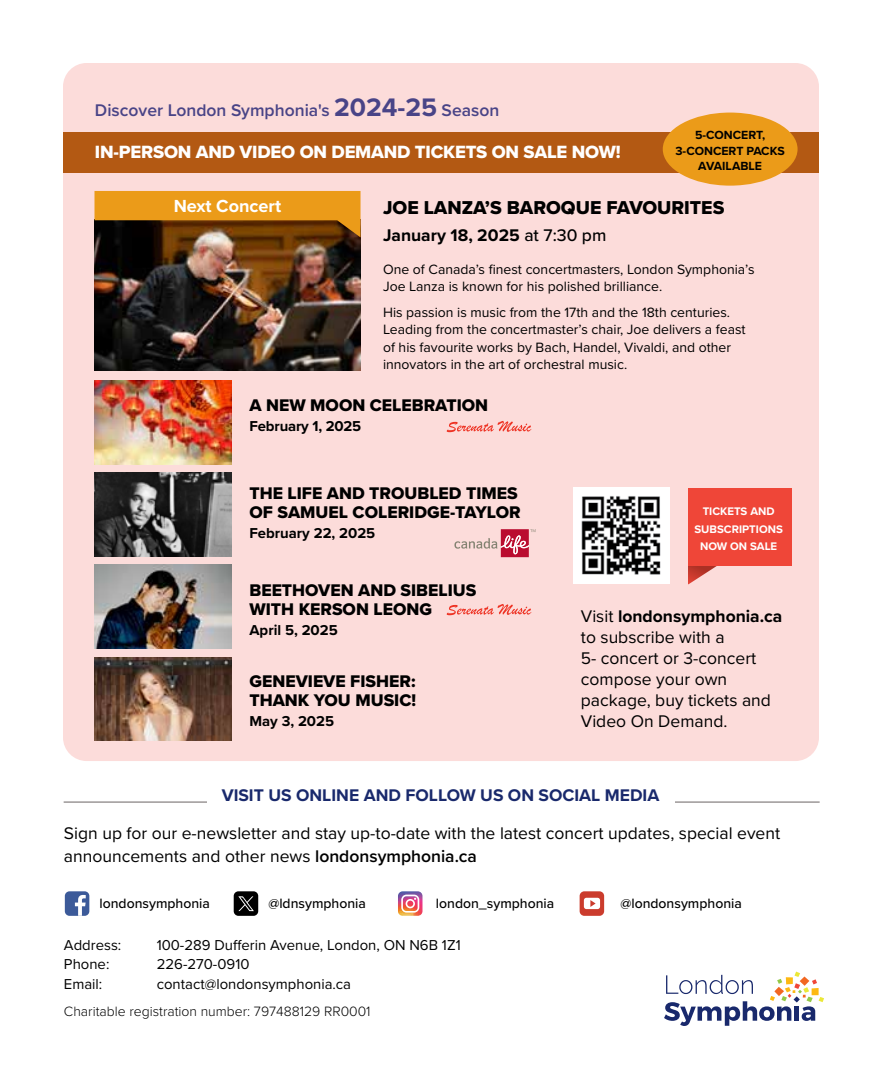
<style>
.page{position:relative;width:882px;height:1071px;background:#fff}
.page>*{position:absolute;margin:0;border:0;box-sizing:border-box;transform-origin:0 0}
.t1{font:19.25px "Proxima Nova Extrabld";color:#000}
.t2{font:18.38px "Proxima Nova Extrabld";letter-spacing:-.01em;color:#fff}
.t3{font:700 18.03px "Proxima Nova";color:#fff}
.t4{font:17.5px/21px "Proxima Nova";color:#000}
.t5{font:17.5px/18.4px "Proxima Nova Extrabld";color:#000}
.t6{font:600 17.5px "Proxima Nova";color:#494487}
.t7{font:700 17.5px "Proxima Nova";color:#19296c}
.t8{font:700 17.5px "Proxima Nova";color:#000}
.t9{font:14.88px "Proxima Nova";color:#000}
.t10{font:700 14.88px "Proxima Nova";color:#000}
.t11{font:14px/17.5px "Proxima Nova";color:#000}
.t12{font:500 14px "Proxima Nova";color:#000}
.t13{font:300 14px "Proxima Nova";color:#000}
.t14{font:700 12.25px/15.8px "Proxima Nova";color:#000;text-align:center}
.t15{font:700 11.38px/17.5px "Proxima Nova";color:#fff;text-align:center}
.s1{font-weight:700;font-size:26.25px}
.s2{font-weight:500}
.s3{font-weight:700}
.s4{font-weight:600}
</style>
<div class="page">
<hr style="left:64px;top:802px;width:756px;height:1px;background:#6a6463">
<div style="left:207px;top:788px;width:467px;height:31px;background:#fff"></div>
<svg style="left:664px;top:972px;width:160px;height:54px"></svg>
<div style="left:63px;top:889px;width:28px;height:29px;border:4px solid #fff;border-radius:5px"></div>
<div style="left:65px;top:891px;width:24px;height:25px;background:#3c5a99;border-radius:5px"></div>
<svg style="left:75px;top:895px;width:11px;height:21px"></svg>
<div style="left:232px;top:889px;width:28px;height:29px;border:4px solid #fff;border-radius:5px"></div>
<div style="left:234px;top:891px;width:24px;height:25px;background:#000;border-radius:5px"></div>
<svg style="left:238px;top:896px;width:16px;height:15px"></svg>
<div style="left:396px;top:889px;width:28px;height:29px;border:4px solid #fff;border-radius:5px"></div>
<svg style="left:398px;top:891px;width:25px;height:25px"></svg>
<div style="left:578px;top:889px;width:28px;height:29px;border:4px solid #fff;border-radius:5px"></div>
<div style="left:580px;top:891px;width:24px;height:25px;background:#cb3c2d;border-radius:5px"></div>
<svg style="left:584px;top:898px;width:16px;height:11px"></svg>
<div style="left:63px;top:63px;width:756px;height:698px;background:#fcdcda;border-radius:24px"></div>
<img style="left:573px;top:487px;width:96px;height:96px">
<img style="left:94px;top:237px;width:266px;height:134px">
<img style="left:94px;top:381px;width:138px;height:84px">
<img style="left:94px;top:473px;width:138px;height:84px">
<img style="left:94px;top:565px;width:138px;height:84px">
<img style="left:94px;top:657px;width:138px;height:84px">
<svg style="left:447px;top:421px;width:84px;height:11px"></svg>
<svg style="left:447px;top:604px;width:84px;height:11px"></svg>
<svg style="left:94px;top:191px;width:267px;height:46px;background:#b57414"></svg>
<div style="left:63px;top:132px;width:756px;height:40px;background:#b35913"></div>
<svg style="left:688px;top:565px;width:33px;height:19px"></svg>
<div style="left:688px;top:488px;width:103px;height:77px;background:#ef4638"></div>
<div style="left:663px;top:113px;width:135px;height:73px;background:#eb9b19;border-radius:50%"></div>
<svg style="left:454px;top:529px;width:82px;height:28px"></svg>
<p class="t6" style="left:95px;top:97px;width:406px">Discover London Symphonia's <span class="s1">2024-25</span> Season</p>
<h2 class="t2" style="left:95px;top:138px;width:527px">IN-PERSON AND VIDEO ON DEMAND TICKETS ON SALE NOW!</h2>
<p class="t14" style="left:675px;top:127px;width:111px">5-CONCERT,<br>3-CONCERT PACKS<br>AVAILABLE</p>
<p class="t3" style="left:174px;top:193px;width:109px">Next Concert</p>
<h1 class="t1" style="left:383px;top:193px;width:343px">JOE LANZA’S BAROQUE FAVOURITES</h1>
<p class="t8" style="left:383px;top:222px;width:225px">January 18, 2025 <span class="s2">at 7:30 pm</span></p>
<p class="t11" style="left:383px;top:260px;width:373px">One of Canada’s finest concertmasters, London Symphonia’s<br>Joe Lanza is known for his polished brilliance.</p>
<p class="t11" style="left:383px;top:303px;width:364px">His passion is music from the 17th and the 18th centuries.<br>Leading from the concertmaster’s chair, Joe delivers a feast of his favourite works by Bach, Handel, Vivaldi, and other innovators in the art of orchestral music.</p>
<p class="t5" style="left:249px;top:396px;width:240px">A NEW MOON CELEBRATION</p>
<p class="t10" style="left:249px;top:415px;width:113px">February 1, 2025</p>
<p class="t5" style="left:249px;top:484px;width:273px">THE LIFE AND TROUBLED TIMES<br>OF SAMUEL COLERIDGE-TAYLOR</p>
<p class="t10" style="left:249px;top:522px;width:127px">February 22, 2025</p>
<p class="t5" style="left:249px;top:581px;width:228px">BEETHOVEN AND SIBELIUS<br>WITH KERSON LEONG</p>
<p class="t10" style="left:249px;top:619px;width:90px">April 5, 2025</p>
<p class="t5" style="left:249px;top:672px;width:168px">GENEVIEVE FISHER:<br>THANK YOU MUSIC!</p>
<p class="t10" style="left:249px;top:710px;width:86px">May 3, 2025</p>
<p class="t15" style="left:694px;top:502px;width:90px">TICKETS AND<br>SUBSCRIPTIONS<br>NOW ON SALE</p>
<p class="t4" style="left:581px;top:605px;width:203px">Visit <span class="s3">londonsymphonia.ca </span>to subscribe with a<br>5- concert or 3-concert compose your own package, buy tickets and<br>Video On Demand.</p>
<p class="t7" style="left:222px;top:782px;width:439px">VISIT US ONLINE AND FOLLOW US ON SOCIAL MEDIA</p>
<p class="t4" style="left:64px;top:821px;width:718px;line-height:22.8px">Sign up for our e-newsletter and stay up-to-date with the latest concert updates, special event announcements and other news <span class="s4">londonsymphonia.ca</span></p>
<p class="t12" style="left:100px;top:893px;width:112px">londonsymphonia</p>
<p class="t12" style="left:268px;top:893px;width:99px">@ldnsymphonia</p>
<p class="t12" style="left:436px;top:893px;width:120px">london_symphonia</p>
<p class="t12" style="left:620px;top:893px;width:123px">@londonsymphonia</p>
<p class="t9" style="left:64px;top:934px;width:59px">Address:</p>
<p class="t9" style="left:157px;top:934px;width:306px">100-289 Dufferin Avenue, London, ON N6B 1Z1</p>
<p class="t9" style="left:64px;top:953px;width:47px">Phone:</p>
<p class="t9" style="left:157px;top:953px;width:94px">226-270-0910</p>
<p class="t9" style="left:64px;top:972px;width:40px">Email:</p>
<p class="t9" style="left:157px;top:972px;width:196px">contact@londonsymphonia.ca</p>
<p class="t13" style="left:64px;top:1001px;width:308px">Charitable registration number: 797488129 RR0001</p>
</div>
